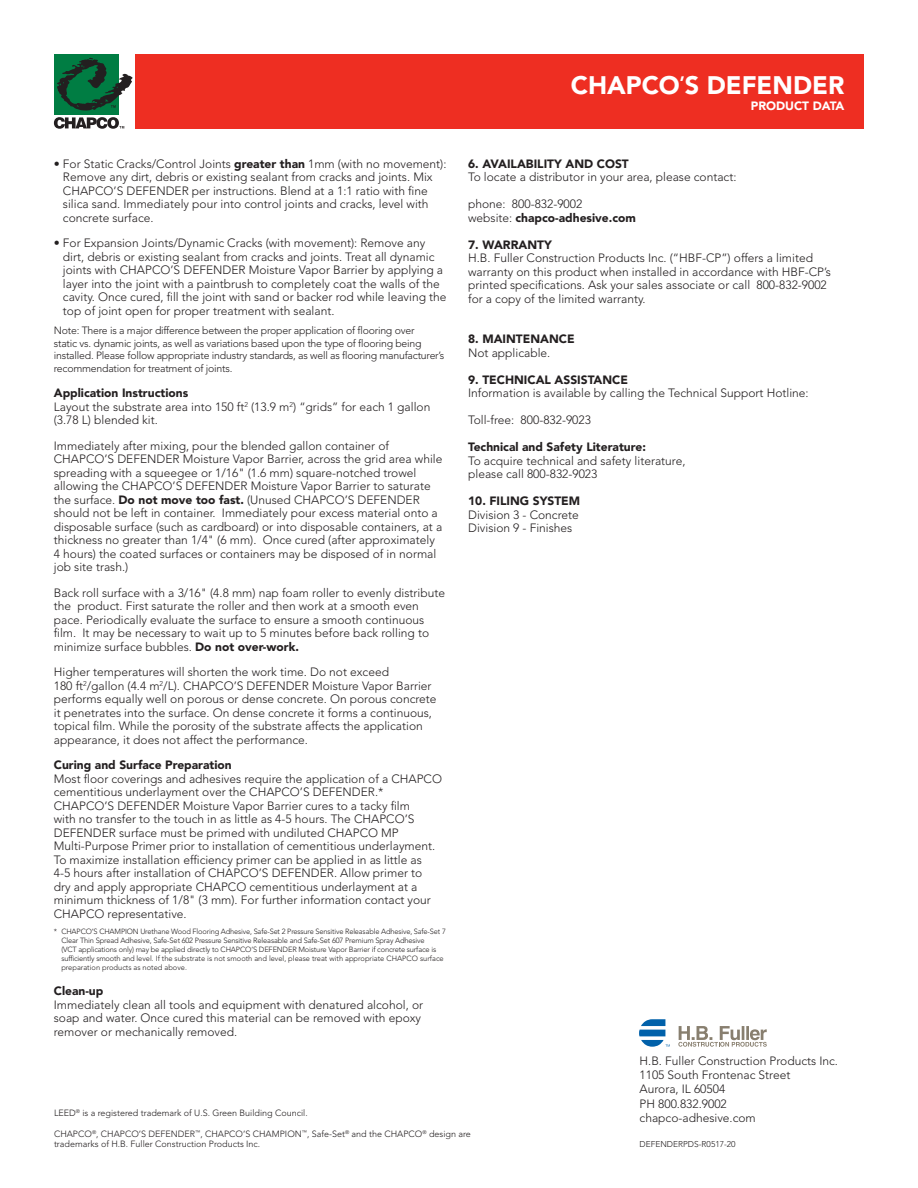
<style>
.page{position:relative;width:918px;height:1188px;background:#fff}
.page>*{position:absolute;margin:0;border:0;box-sizing:border-box;transform-origin:0 0}
.t1{font:900 25.2px "Avenir LT Std";color:#fff}
.t2{font:300 12px/13.5px "Avenir LT Std";color:#231f20}
.t3{font:900 12px "Avenir LT Std";color:#231f20}
.t4{font:900 12px "Avenir LT Std";color:#fff}
.t5{font:300 10.5px/12.6px "Avenir LT Std";letter-spacing:-.02em;color:#231f20}
.t6{font:300 9px/10.5px "Avenir LT Std";color:#231f20}
.t7{font:300 8.4px "Avenir LT Std";color:#231f20}
.t8{font:300 7.5px/9px "Avenir LT Std";letter-spacing:-.02em;color:#231f20}
.s1{font-weight:900}
.s2{font-weight:300}
</style>
<div class="page">
<div style="left:136px;top:54px;width:728px;height:75px;background:#ee2e22"></div>
<div style="left:54px;top:54px;width:65px;height:60px;background:#007d43"></div>
<svg style="left:57px;top:58px;width:76px;height:53px"></svg>
<svg style="left:54px;top:117px;width:70px;height:12px"></svg>
<svg style="left:678px;top:1026px;width:89px;height:21px"></svg>
<svg style="left:639px;top:1019px;width:31px;height:28px"></svg>
<p class="t1" style="left:571px;top:70px;width:275px">CHAPCO<sup>’</sup>S DEFENDER</p>
<p class="t2" style="left:63px;top:157px;width:385px;text-indent:-9px">• For Static Cracks/Control Joints <span class="s1">greater than</span> 1mm (with no movement):<br>Remove any dirt, debris or existing sealant from cracks and joints. Mix CHAPCO’S DEFENDER per instructions. Blend at a 1:1 ratio with fine silica sand. Immediately pour into control joints and cracks, level with concrete surface.</p>
<p class="t2" style="left:63px;top:236px;width:385px;text-indent:-9px">• For Expansion Joints/Dynamic Cracks (with movement): Remove any dirt, debris or existing sealant from cracks and joints. Treat all dynamic joints with CHAPCO’S DEFENDER Moisture Vapor Barrier by applying a layer into the joint with a paintbrush to completely coat the walls of the cavity. Once cured, fill the joint with sand or backer rod while leaving the top of joint open for proper treatment with sealant.</p>
<p class="t5" style="left:54px;top:324px;width:392px">Note: There is a major difference between the proper application of flooring over<br>static vs. dynamic joints, as well as variations based upon the type of flooring being installed. Please follow appropriate industry standards, as well as flooring manufacturer’s recommendation for treatment of joints.</p>
<p class="t2" style="left:54px;top:387px;width:378px"><span class="s1">Application Instructions<br></span>Layout the substrate area into 150 ft<sup>2</sup> (13.9 m<sup>2</sup>) “grids” for each 1 gallon (3.78 L) blended kit.</p>
<p class="t2" style="left:54px;top:439px;width:390px">Immediately after mixing, pour the blended gallon container of CHAPCO’S DEFENDER Moisture Vapor Barrier, across the grid area while spreading with a squeegee or 1/16" (1.6 mm) square-notched trowel allowing the CHAPCO’S DEFENDER Moisture Vapor Barrier to saturate the surface. <span class="s1">Do not move too fast.</span> (Unused CHAPCO’S DEFENDER should not be left in container. Immediately pour excess material onto a disposable surface (such as cardboard) or into disposable containers, at a thickness no greater than 1/4" (6 mm). Once cured (after approximately 4 hours) the coated surfaces or containers may be disposed of in normal job site trash.)</p>
<p class="t2" style="left:54px;top:586px;width:393px">Back roll surface with a 3/16" (4.8 mm) nap foam roller to evenly distribute the product. First saturate the roller and then work at a smooth even pace. Periodically evaluate the surface to ensure a smooth continuous film. It may be necessary to wait up to 5 minutes before back rolling to minimize surface bubbles. <span class="s1">Do not over-work.</span></p>
<p class="t2" style="left:54px;top:666px;width:337px">Higher temperatures will shorten the work time. Do not exceed</p>
<p class="t2" style="left:54px;top:679px;width:379px">180 ft<sup>2</sup>/gallon (4.4 m<sup>2</sup>/L). CHAPCO’S DEFENDER Moisture Vapor Barrier</p>
<p class="t2" style="left:54px;top:693px;width:384px">performs equally well on porous or dense concrete. On porous concrete</p>
<p class="t2" style="left:54px;top:706px;width:380px">it penetrates into the surface. On dense concrete it forms a continuous,</p>
<p class="t2" style="left:54px;top:720px;width:371px">topical film. While the porosity of the substrate affects the application</p>
<p class="t2" style="left:54px;top:733px;width:256px">appearance, it does not affect the performance.</p>
<p class="t3" style="left:54px;top:758px;width:179px">Curing and Surface Preparation</p>
<p class="t2" style="left:54px;top:772px;width:390px">Most floor coverings and adhesives require the application of a CHAPCO cementitious underlayment over the CHAPCO’S DEFENDER.*</p>
<p class="t2" style="left:54px;top:799px;width:383px">CHAPCO’S DEFENDER Moisture Vapor Barrier cures to a tacky film<br>with no transfer to the touch in as little as 4-5 hours. The CHAPCO’S DEFENDER surface must be primed with undiluted CHAPCO MP Multi-Purpose Primer prior to installation of cementitious underlayment.<br>To maximize installation efficiency primer can be applied in as little as 4-5 hours after installation of CHAPCO’S DEFENDER. Allow primer to dry and apply appropriate CHAPCO cementitious underlayment at a minimum thickness of 1/8" (3 mm). For further information contact your CHAPCO representative.</p>
<p class="t8" style="left:61px;top:927px;width:386px;text-indent:-8px">* CHAPCO’S CHAMPION Urethane Wood Flooring Adhesive, Safe-Set 2 Pressure Sensitive Releasable Adhesive, Safe-Set 7<br>Clear Thin Spread Adhesive, Safe-Set 602 Pressure Sensitive Releasable and Safe-Set 607 Premium Spray Adhesive<br>(VCT applications only) may be applied directly to CHAPCO’S DEFENDER Moisture Vapor Barrier if concrete surface is sufficiently smooth and level. If the substrate is not smooth and level, please treat with appropriate CHAPCO surface preparation products as noted above.</p>
<p class="t3" style="left:54px;top:984px;width:51px">Clean-up</p>
<p class="t2" style="left:54px;top:998px;width:371px">Immediately clean all tools and equipment with denatured alcohol, or soap and water. Once cured this material can be removed with epoxy remover or mechanically removed.</p>
<p class="t4" style="left:751px;top:98px;width:95px">PRODUCT DATA</p>
<p class="t3" style="left:468px;top:156px;width:162px">6. AVAILABILITY AND COST</p>
<p class="t2" style="left:468px;top:170px;width:270px">To locate a distributor in your area, please contact:</p>
<p class="t2" style="left:468px;top:197px;width:116px">phone: 800-832-9002</p>
<p class="t3" style="left:468px;top:210px;width:169px"><span class="s2">website:</span> chapco-adhesive.com</p>
<p class="t3" style="left:468px;top:237px;width:85px">7. WARRANTY</p>
<p class="t2" style="left:468px;top:251px;width:364px">H.B. Fuller Construction Products Inc. (“HBF-CP”) offers a limited warranty on this product when installed in accordance with HBF-CP’s printed specifications. Ask your sales associate or call 800-832-9002 for a copy of the limited warranty.</p>
<p class="t3" style="left:468px;top:332px;width:108px">8. MAINTENANCE</p>
<p class="t2" style="left:468px;top:346px;width:84px">Not applicable.</p>
<p class="t3" style="left:468px;top:372px;width:161px">9. TECHNICAL ASSISTANCE</p>
<p class="t2" style="left:468px;top:386px;width:342px">Information is available by calling the Technical Support Hotline:</p>
<p class="t2" style="left:468px;top:413px;width:124px">Toll-free: 800-832-9023</p>
<p class="t3" style="left:468px;top:440px;width:179px">Technical and Safety Literature:</p>
<p class="t2" style="left:468px;top:454px;width:219px">To acquire technical and safety literature, please call 800-832-9023</p>
<p class="t3" style="left:468px;top:494px;width:113px">10. FILING SYSTEM</p>
<p class="t2" style="left:468px;top:508px;width:112px">Division 3 - Concrete</p>
<p class="t2" style="left:468px;top:521px;width:106px">Division 9 - Finishes</p>
<p class="t6" style="left:54px;top:1107px;width:255px">LEED<sup>®</sup> is a registered trademark of U.S. Green Building Council.</p>
<p class="t6" style="left:54px;top:1128px;width:418px">CHAPCO<sup>®</sup>, CHAPCO’S DEFENDER<sup>™</sup>, CHAPCO’S CHAMPION<sup>™</sup>, Safe-Set<sup>®</sup> and the CHAPCO<sup>®</sup> design are trademarks of H.B. Fuller Construction Products Inc.</p>
<p class="t2" style="left:640px;top:1054px;width:200px">H.B. Fuller Construction Products Inc.</p>
<p class="t2" style="left:640px;top:1068px;width:152px">1105 South Frontenac Street</p>
<p class="t2" style="left:640px;top:1083px;width:87px">Aurora, IL 60504</p>
<p class="t2" style="left:640px;top:1097px;width:89px">PH 800.832.9002</p>
<p class="t2" style="left:640px;top:1111px;width:118px">chapco-adhesive.com</p>
<p class="t7" style="left:640px;top:1139px;width:98px">DEFENDERPDS-R0517-20</p>
</div>
